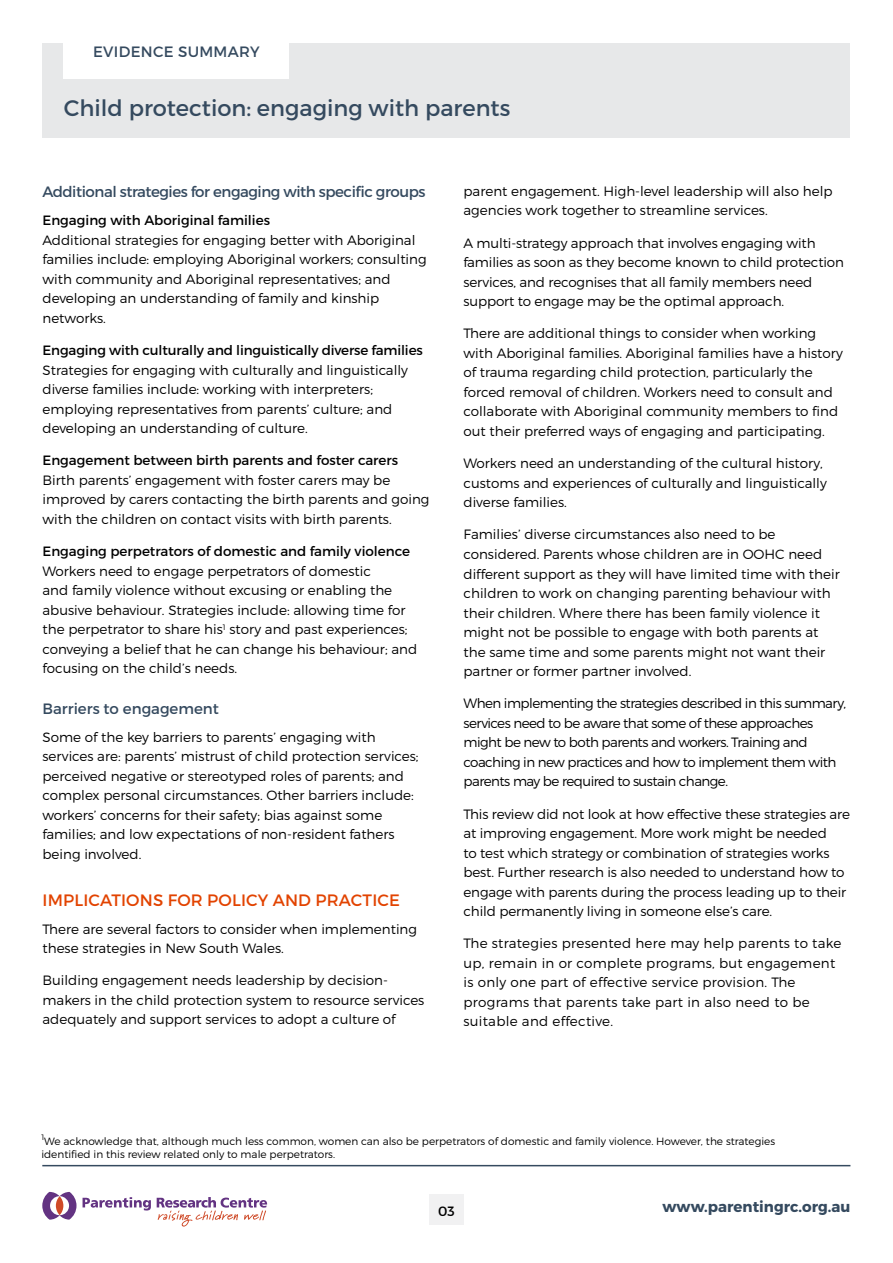
<style>
.page{position:relative;width:893px;height:1263px;background:#fff}
.page>*{position:absolute;margin:0;border:0;box-sizing:border-box;transform-origin:0 0}
.t1{font:22.5px "Montserrat";color:#354a5f}
.t2{font:16.5px "Montserrat";letter-spacing:.01em;color:#e24301}
.t3{font:15px "Montserrat";letter-spacing:-.03em;color:#354a5f}
.t4{font:700 15px "Montserrat";color:#354a5f}
.t5{font:15px "Montserrat";color:#354a5f}
.t6{font:15px "Montserrat";letter-spacing:.02em;color:#354a5f}
.bodytext{font:300 13.5px/19.5px "Montserrat";color:#000}
.bodytext-2{font:300 13.5px/19.5px "Montserrat";letter-spacing:-.04em;color:#000}
.bodytext-3{font:300 13.5px/19.5px "Montserrat";letter-spacing:.02em;color:#000}
.t7{font:13.5px "Montserrat";color:#000}
.bodytext-4{font:300 10.5px/13.5px "Montserrat";color:#000}
.s1{font-weight:400}
</style>
<div class="page">
<div style="left:429px;top:1194px;width:34px;height:31px;background:#f1f1f2"></div>
<hr style="left:42px;top:1165px;width:808px;height:1px;background:#354a5f">
<div style="left:43px;top:43px;width:807px;height:94px;background:#e7e8e9"></div>
<div style="left:64px;top:40px;width:225px;height:39px;background:#fff"></div>
<svg style="left:83px;top:1197px;width:68px;height:13px"></svg>
<svg style="left:157px;top:1197px;width:110px;height:29px"></svg>
<svg style="left:42px;top:1192px;width:35px;height:28px"></svg>
<svg style="left:50px;top:1196px;width:19px;height:19px"></svg>
<div style="left:56px;top:1196px;width:7px;height:19px;background:#cf4a28;border-radius:50%"></div>
<p class="t6" style="left:93px;top:43px;width:168px">EVIDENCE SUMMARY</p>
<h1 class="t1" style="left:64px;top:94px;width:448px">Child protection: engaging with parents</h1>
<h4 class="t3" style="left:43px;top:183px;width:384px">Additional strategies for engaging with specific groups</h4>
<p class="bodytext" style="left:43px;top:211px;width:386px"><span class="s1">Engaging with Aboriginal families<br></span>Additional strategies for engaging better with Aboriginal families include: employing Aboriginal workers; consulting with community and Aboriginal representatives; and developing an understanding of family and kinship networks.</p>
<p class="bodytext" style="left:43px;top:340px;width:382px"><span class="s1">Engaging with culturally and linguistically diverse families </span>Strategies for engaging with culturally and linguistically diverse families include: working with interpreters; employing representatives from parents’ culture; and developing an understanding of culture.</p>
<p class="bodytext" style="left:43px;top:451px;width:388px"><span class="s1">Engagement between birth parents and foster carers </span>Birth parents’ engagement with foster carers may be improved by carers contacting the birth parents and going with the children on contact visits with birth parents.</p>
<p class="bodytext" style="left:43px;top:541px;width:376px"><span class="s1">Engaging perpetrators of domestic and family violence </span>Workers need to engage perpetrators of domestic<br>and family violence without excusing or enabling the abusive behaviour. Strategies include: allowing time for the perpetrator to share his<sup>1</sup> story and past experiences; conveying a belief that he can change his behaviour; and focusing on the child’s needs.</p>
<h4 class="t5" style="left:43px;top:699px;width:178px">Barriers to engagement</h4>
<p class="bodytext" style="left:43px;top:727px;width:378px">Some of the key barriers to parents’ engaging with services are: parents’ mistrust of child protection services; perceived negative or stereotyped roles of parents; and complex personal circumstances. Other barriers include: workers’ concerns for their safety; bias against some families; and low expectations of non-resident fathers being involved.</p>
<h3 class="t2" style="left:43px;top:889px;width:359px">IMPLICATIONS FOR POLICY AND PRACTICE</h3>
<p class="bodytext" style="left:43px;top:919px;width:376px">There are several factors to consider when implementing these strategies in New South Wales.</p>
<p class="bodytext" style="left:43px;top:970px;width:383px">Building engagement needs leadership by decision&shy;makers in the child protection system to resource services adequately and support services to adopt a culture of</p>
<p class="bodytext" style="left:463px;top:181px;width:371px">parent engagement. High-level leadership will also help agencies work together to streamline services.</p>
<p class="bodytext" style="left:463px;top:233px;width:382px">A multi-strategy approach that involves engaging with families as soon as they become known to child protection services, and recognises that all family members need support to engage may be the optimal approach.</p>
<p class="bodytext" style="left:463px;top:324px;width:381px">There are additional things to consider when working with Aboriginal families. Aboriginal families have a history of trauma regarding child protection, particularly the forced removal of children. Workers need to consult and collaborate with Aboriginal community members to find out their preferred ways of engaging and participating.</p>
<p class="bodytext" style="left:463px;top:453px;width:365px">Workers need an understanding of the cultural history, customs and experiences of culturally and linguistically diverse families.</p>
<p class="bodytext" style="left:463px;top:525px;width:378px">Families’ diverse circumstances also need to be considered. Parents whose children are in OOHC need different support as they will have limited time with their children to work on changing parenting behaviour with their children. Where there has been family violence it might not be possible to engage with both parents at the same time and some parents might not want their partner or former partner involved.</p>
<p class="bodytext-2" style="left:463px;top:693px;width:384px">When implementing the strategies described in this summary, services need to be aware that some of these approaches might be new to both parents and workers. Training and coaching in new practices and how to implement them with parents may be required to sustain change.</p>
<p class="bodytext" style="left:463px;top:804px;width:388px">This review did not look at how effective these strategies are at improving engagement. More work might be needed<br>to test which strategy or combination of strategies works best. Further research is also needed to understand how to engage with parents during the process leading up to their child permanently living in someone else’s care.</p>
<p class="bodytext-3" style="left:463px;top:933px;width:379px">The strategies presented here may help parents to take up, remain in or complete programs, but engagement is only one part of effective service provision. The programs that parents take part in also need to be suitable and effective.</p>
<p class="bodytext-4" style="left:41px;top:1134px;width:735px"><sup>1</sup>We acknowledge that, although much less common, women can also be perpetrators of domestic and family violence. However, the strategies identified in this review related only to male perpetrators.</p>
<p class="t7" style="left:438px;top:1203px;width:18px">03</p>
<p class="t4" style="left:663px;top:1197px;width:189px">www.parentingrc.org.au</p>
</div>
